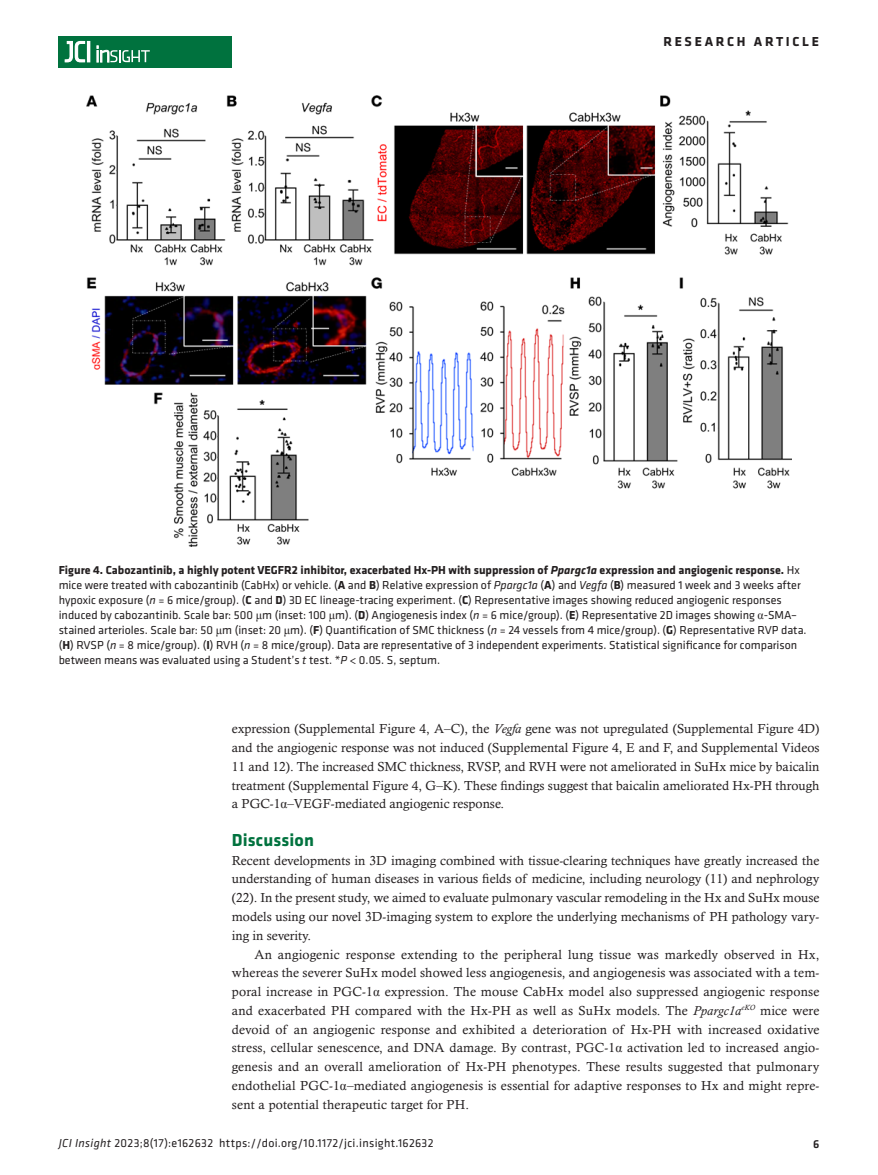
<style>
.page{position:relative;width:878px;height:1175px;background:#fff}
.page>*{position:absolute;margin:0;border:0;box-sizing:border-box;transform-origin:0 0}
.t1{font:700 18px "Klavika";letter-spacing:.01em;color:#00723e}
.t2{font:700 13.5px "Klavika Basic";letter-spacing:.2em;color:#231f20}
.t3{font:13.2px/18.8px "Calisto MT Std";color:#231f20;text-align:justify}
.t4{font:12px/15px "Klavika Basic";color:#231f20}
.t5{font:12px "Klavika Basic";letter-spacing:.025em;color:#231f20}
.t6{font:500 12px "Klavika Basic";color:#231f20}
.s1{font-weight:700}
.s2{font-weight:700;font-style:italic}
.s3{font-style:italic}
.s4{font-family:"Times New Roman"}
</style>
<div class="page">
<div style="left:59px;top:36px;width:173px;height:31px;background:#00723e"></div>
<hr style="left:87px;top:41px;width:3px;height:21px;background:#fff">
<svg style="left:64px;top:41px;width:21px;height:22px"></svg>
<svg style="left:97px;top:46px;width:53px;height:16px"></svg>
<img style="left:87px;top:96px;width:704px;height:451px">
<p class="t2" style="left:663px;top:32px;width:157px">RESEARCH ARTICLE</p>
<p class="t4" style="left:59px;top:561px;width:749px"><span class="s1">Figure 4. Cabozantinib, a highly potent VEGFR2 inhibitor, exacerbated Hx-PH with suppression of</span> <span class="s2">Ppargc1a</span> <span class="s1">expression and angiogenic response.</span> Hx mice were treated with cabozantinib (CabHx) or vehicle. (<span class="s1">A</span> and <span class="s1">B</span>) Relative expression of <span class="s3">Ppargc1a</span> (<span class="s1">A</span>) and <span class="s3">Vegfa</span> (<span class="s1">B</span>) measured 1 week and 3 weeks after hypoxic exposure (<span class="s3">n</span> = 6 mice/group). (<span class="s1">C</span> and <span class="s1">D</span>) 3D EC lineage-tracing experiment. (<span class="s1">C</span>) Representative images showing reduced angiogenic responses induced by cabozantinib. Scale bar: 500 <span class="s4">μ</span>m (inset: 100 <span class="s4">μ</span>m). (<span class="s1">D</span>) Angiogenesis index (<span class="s3">n</span> = 6 mice/group). (<span class="s1">E</span>) Representative 2D images showing <span class="s4">α</span>-SMA– stained arterioles. Scale bar: 50 <span class="s4">μ</span>m (inset: 20 <span class="s4">μ</span>m). (<span class="s1">F</span>) Quantification of SMC thickness (<span class="s3">n</span> = 24 vessels from 4 mice/group). (<span class="s1">G</span>) Representative RVP data. (<span class="s1">H</span>) RVSP (<span class="s3">n</span> = 8 mice/group). (<span class="s1">I</span>) RVH (<span class="s3">n</span> = 8 mice/group). Data are representative of 3 independent experiments. Statistical significance for comparison between means was evaluated using a Student’s <span class="s3">t</span> test. *<span class="s3">P</span> &lt; 0.05. S, septum.</p>
<p class="t3" style="left:232px;top:719px;width:589px">expression (Supplemental Figure 4, A–C), the <span class="s3">Vegfa</span> gene was not upregulated (Supplemental Figure 4D) and the angiogenic response was not induced (Supplemental Figure 4, E and F, and Supplemental Videos 11 and 12). The increased SMC thickness, RVSP, and RVH were not ameliorated in SuHx mice by baicalin treatment (Supplemental Figure 4, G–K). These findings suggest that baicalin ameliorated Hx-PH through a PGC-1<span class="s4">α</span>–VEGF-mediated angiogenic response.</p>
<h1 class="t1" style="left:232px;top:827px;width:84px">Discussion</h1>
<p class="t3" style="left:232px;top:850px;width:589px">Recent developments in 3D imaging combined with tissue-clearing techniques have greatly increased the understanding of human diseases in various fields of medicine, including neurology (11) and nephrology (22). In the present study, we aimed to evaluate pulmonary vascular remodeling in the Hx and SuHx mouse models using our novel 3D-imaging system to explore the underlying mechanisms of PH pathology vary&shy;ing in severity.</p>
<p class="t3" style="left:232px;top:944px;width:589px;text-indent:22px">An angiogenic response extending to the peripheral lung tissue was markedly observed in Hx, whereas the severer SuHx model showed less angiogenesis, and angiogenesis was associated with a tem&shy;poral increase in PGC-1<span class="s4">α</span> expression. The mouse CabHx model also suppressed angiogenic response and exacerbated PH compared with the Hx-PH as well as SuHx models. The <span class="s3">Ppargc1a</span><sup>eKO</sup> mice were devoid of an angiogenic response and exhibited a deterioration of Hx-PH with increased oxidative stress, cellular senescence, and DNA damage. By contrast, PGC-1<span class="s4">α</span> activation led to increased angio&shy;genesis and an overall amelioration of Hx-PH phenotypes. These results suggested that pulmonary endothelial PGC-1<span class="s4">α</span>–mediated angiogenesis is essential for adaptive responses to Hx and might repre&shy;sent a potential therapeutic target for PH.</p>
<p class="t5" style="left:59px;top:1135px;width:376px"><span class="s3">JCI Insight</span> 2023;8(17):e162632 https://doi.org/10.1172/jci.insight.162632</p>
<p class="t6" style="left:813px;top:1135px;width:8px">6</p>
</div>
